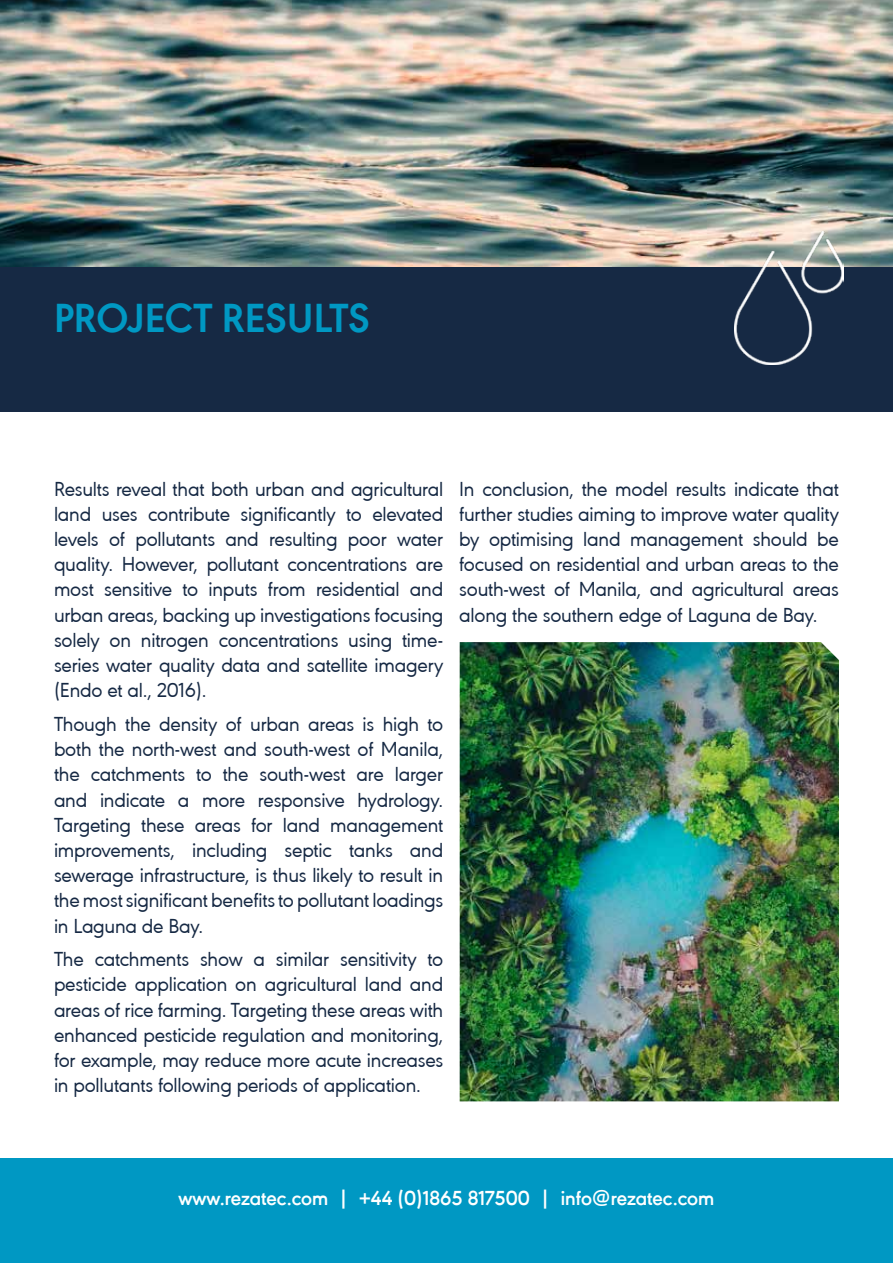
<style>
.page{position:relative;width:893px;height:1263px;background:#fff}
.page>*{position:absolute;margin:0;border:0;box-sizing:border-box;transform-origin:0 0}
.t1{font:700 42px "URW Geometric";letter-spacing:-.005em;color:#0098c3}
.t2{font:21px/25.2px "URW Geometric";letter-spacing:-.01em;color:#162944;text-align:justify}
.t3{font:600 21px "URW Geometric";color:#fff}
</style>
<div class="page">
<img style="left:0;top:0;width:893px;height:267px">
<div style="left:0;top:267px;width:893px;height:144px;background:#162944"></div>
<div style="left:0;top:1159px;width:893px;height:104px;background:#0098c3"></div>
<img style="left:734px;top:232px;width:109px;height:132px">
<img style="left:460px;top:642px;width:379px;height:459px">
<h1 class="t1" style="left:54px;top:286px;width:317px">PROJECT RESULTS</h1>
<p class="t2" style="left:54px;top:474px;width:391px">Results reveal that both urban and agricultural land uses contribute significantly to elevated levels of pollutants and resulting poor water quality. However, pollutant concentrations are most sensitive to inputs from residential and urban areas, backing up investigations focusing solely on nitrogen concentrations using time&shy;series water quality data and satellite imagery (Endo et al., 2016).</p>
<p class="t2" style="left:54px;top:710px;width:391px">Though the density of urban areas is high to both the north-west and south-west of Manila, the catchments to the south-west are larger and indicate a more responsive hydrology.<br>Targeting these areas for land management improvements, including septic tanks and sewerage infrastructure, is thus likely to result in the most significant benefits to pollutant loadings in Laguna de Bay.</p>
<p class="t2" style="left:54px;top:945px;width:391px">The catchments show a similar sensitivity to pesticide application on agricultural land and areas of rice farming. Targeting these areas with enhanced pesticide regulation and monitoring, for example, may reduce more acute increases in pollutants following periods of application.</p>
<p class="t2" style="left:459px;top:474px;width:381px">In conclusion, the model results indicate that further studies aiming to improve water quality by optimising land management should be focused on residential and urban areas to the south-west of Manila, and agricultural areas along the southern edge of Laguna de Bay.</p>
<p class="t3" style="left:179px;top:1183px;width:537px">www.rezatec.com | +44 (0)1865 817500 | info@rezatec.com</p>
</div>
